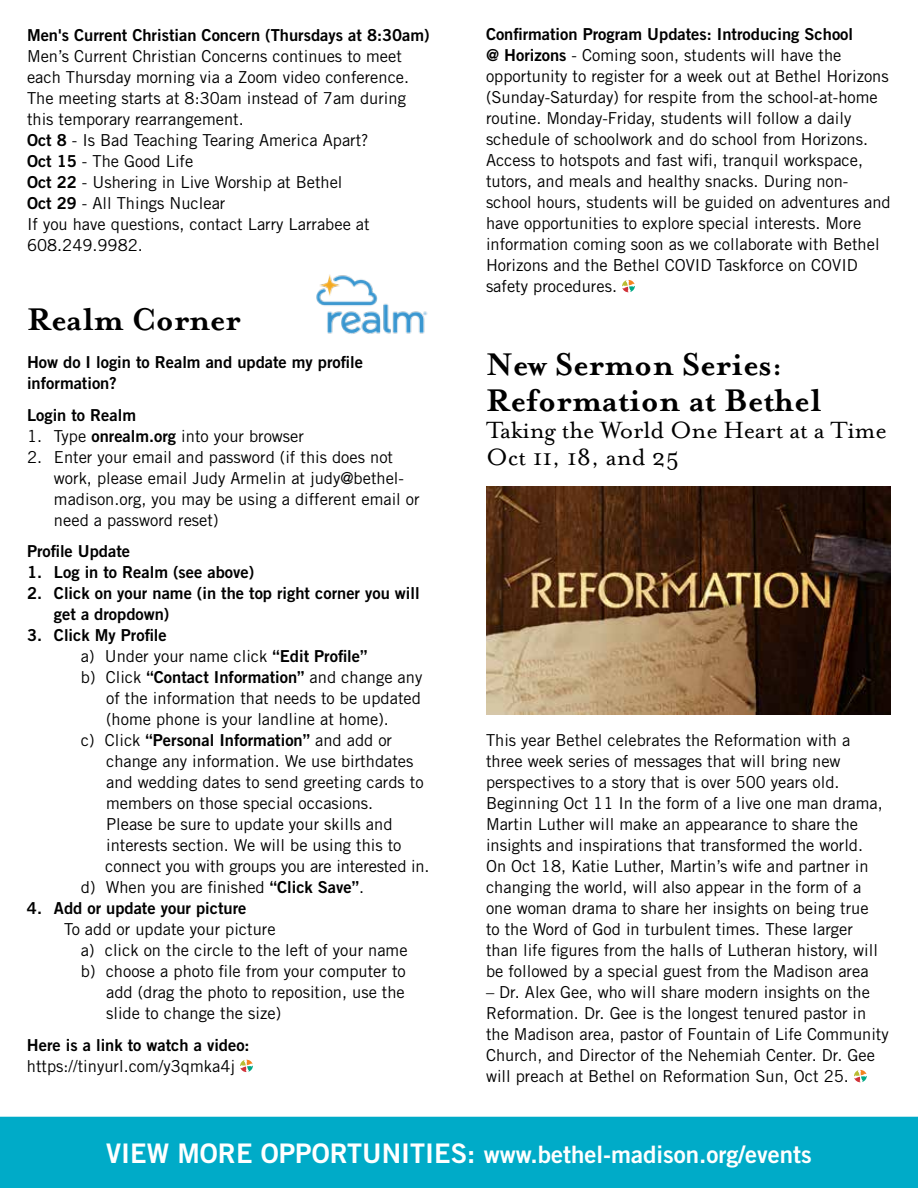
<style>
.page{position:relative;width:918px;height:1188px;background:#fff}
.page>*{position:absolute;margin:0;border:0;box-sizing:border-box;transform-origin:0 0}
.t1{font:700 36px/36px "Mrs Eaves";color:#000}
.t2{font:27px/27px "Mrs Eaves Roman";letter-spacing:-.01em;color:#000}
.t3{font:24px "Trade Gothic Bold Two";color:#fff}
.t4{font:16.5px/21px "Trade Gothic";color:#000}
.t5{font:16.5px/21px "Trade Gothic Bold Two";color:#000}
.s1{font-family:"Trade Gothic Bold Two"}
.s2{font-family:"Trade Gothic"}
.s3{font-size:27px}
</style>
<div class="page">
<div style="left:0;top:1117px;width:918px;height:71px;background:#00abc8"></div>
<svg style="left:622px;top:280px;width:13px;height:12px"></svg>
<svg style="left:240px;top:1060px;width:13px;height:12px"></svg>
<img style="left:316px;top:274px;width:112px;height:60px">
<svg style="left:854px;top:1070px;width:13px;height:12px"></svg>
<img style="left:486px;top:487px;width:405px;height:228px">
<p class="t5" style="left:27px;top:24px;width:404px">Men's Current Christian Concern (Thursdays at 8:30am)</p>
<p class="t4" style="left:27px;top:46px;width:384px">Men’s Current Christian Concerns continues to meet each Thursday morning via a Zoom video conference.<br>The meeting starts at 8:30am instead of 7am during this temporary rearrangement.<br><span class="s1">Oct 8</span> - Is Bad Teaching Tearing America Apart?<br><span class="s1">Oct 15</span> - The Good Life<br><span class="s1">Oct 22</span> - Ushering in Live Worship at Bethel<br><span class="s1">Oct 29</span> - All Things Nuclear<br>If you have questions, contact Larry Larrabee at 608.249.9982.</p>
<h1 class="t1" style="left:27px;top:302px;width:215px">Realm Corner</h1>
<p class="t5" style="left:27px;top:351px;width:337px">How do I login to Realm and update my profile information?</p>
<p class="t5" style="left:27px;top:404px;width:111px">Login to Realm</p>
<p class="t4" style="left:27px;top:425px;width:279px">1. Type <span class="s1">onrealm.org</span> into your browser</p>
<p class="t4" style="left:54px;top:446px;width:367px;text-indent:-27px">2. Enter your email and password (if this does not work, please email Judy Armelin at judy@bethel&shy;madison.org, you may be using a different email or need a password reset)</p>
<p class="t5" style="left:27px;top:541px;width:105px">Profile Update</p>
<p class="t5" style="left:27px;top:562px;width:229px">1. Log in to Realm (see above)</p>
<p class="t5" style="left:54px;top:583px;width:367px;text-indent:-27px">2. Click on your name (in the top right corner you will get a dropdown)</p>
<p class="t5" style="left:27px;top:625px;width:141px">3. Click My Profile</p>
<p class="t4" style="left:81px;top:646px;width:288px">a) Under your name click <span class="s1">“Edit Profile”</span></p>
<p class="t5" style="left:81px;top:667px;width:343px"><span class="s2">b) Click</span> “Contact Information” <span class="s2">and change any</span></p>
<p class="t4" style="left:106px;top:688px;width:316px">of the information that needs to be updated (home phone is your landline at home).</p>
<p class="t5" style="left:81px;top:730px;width:313px"><span class="s2">c) Click</span> “Personal Information” <span class="s2">and add or</span></p>
<p class="t4" style="left:106px;top:751px;width:309px">change any information. We use birthdates</p>
<p class="t4" style="left:106px;top:772px;width:319px">and wedding dates to send greeting cards to</p>
<p class="t4" style="left:106px;top:793px;width:269px">members on those special occasions.</p>
<p class="t4" style="left:106px;top:814px;width:288px">Please be sure to update your skills and</p>
<p class="t4" style="left:106px;top:835px;width:297px">interests section. We will be using this to</p>
<p class="t4" style="left:105px;top:856px;width:326px">connect you with groups you are interested in.</p>
<p class="t4" style="left:81px;top:877px;width:285px">d) When you are finished <span class="s1">“Click Save”</span>.</p>
<p class="t5" style="left:27px;top:898px;width:221px">4. Add or update your picture</p>
<p class="t4" style="left:64px;top:919px;width:213px">To add or update your picture</p>
<p class="t4" style="left:81px;top:940px;width:328px">a) click on the circle to the left of your name</p>
<p class="t4" style="left:81px;top:961px;width:326px">b) choose a photo file from your computer to</p>
<p class="t4" style="left:106px;top:982px;width:300px">add (drag the photo to reposition, use the</p>
<p class="t4" style="left:106px;top:1003px;width:177px">slide to change the size)</p>
<p class="t5" style="left:27px;top:1035px;width:224px">Here is a link to watch a video:</p>
<p class="t4" style="left:27px;top:1056px;width:210px">https://tinyurl.com/y3qmka4j</p>
<p class="t5" style="left:486px;top:24px;width:369px">Confirmation Program Updates: Introducing School</p>
<p class="t4" style="left:486px;top:45px;width:406px"><span class="s1">@ Horizons</span> - Coming soon, students will have the opportunity to register for a week out at Bethel Horizons (Sunday-Saturday) for respite from the school-at-home routine. Monday-Friday, students will follow a daily schedule of schoolwork and do school from Horizons.<br>Access to hotspots and fast wifi, tranquil workspace, tutors, and meals and healthy snacks. During non&shy;school hours, students will be guided on adventures and have opportunities to explore special interests. More information coming soon as we collaborate with Bethel Horizons and the Bethel COVID Taskforce on COVID safety procedures.</p>
<h1 class="t1" style="left:486px;top:347px;width:337px">New Sermon Series:<br>Reformation at Bethel</h1>
<h2 class="t2" style="left:486px;top:417px;width:402px">Taking the World One Heart at a Time<br>Oct 11, 18, and 25</h2>
<p class="t4" style="left:486px;top:730px;width:398px">This year Bethel celebrates the Reformation with a three week series of messages that will bring new perspectives to a story that is over 500 years old.<br>Beginning Oct 11 In the form of a live one man drama, Martin Luther will make an appearance to share the insights and inspirations that transformed the world.<br>On Oct 18, Katie Luther, Martin’s wife and partner in changing the world, will also appear in the form of a one woman drama to share her insights on being true to the Word of God in turbulent times. These larger than life figures from the halls of Lutheran history, will be followed by a special guest from the Madison area</p>
<p class="t4" style="left:486px;top:982px;width:404px">– Dr. Alex Gee, who will share modern insights on the Reformation. Dr. Gee is the longest tenured pastor in the Madison area, pastor of Fountain of Life Community Church, and Director of the Nehemiah Center. Dr. Gee will preach at Bethel on Reformation Sun, Oct 25.</p>
<h3 class="t3" style="left:106px;top:1139px;width:707px"><span class="s3">VIEW MORE OPPORTUNITIES:</span> www.bethel-madison.org/events</h3>
</div>
